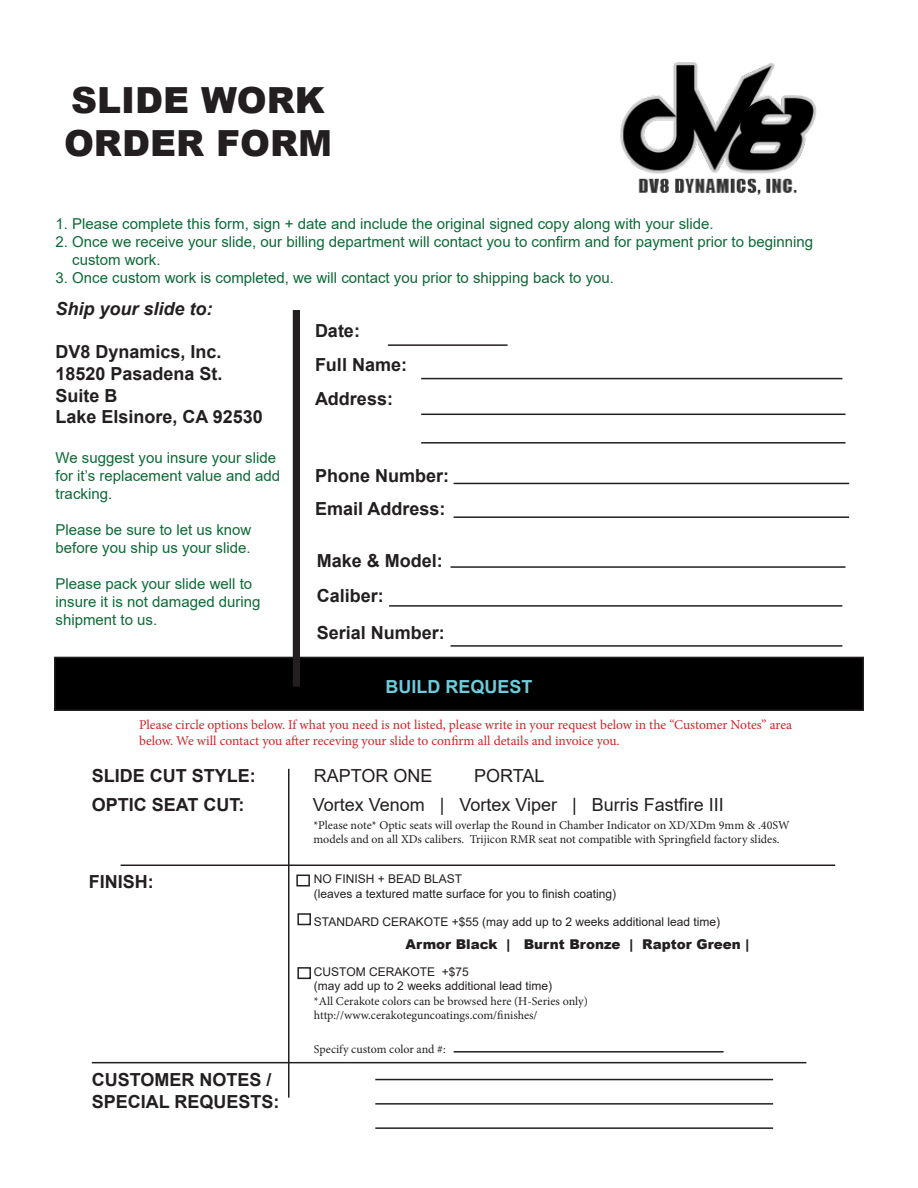
<style>
.page{position:relative;width:918px;height:1188px;background:#fff}
.page>*{position:absolute;margin:0;border:0;box-sizing:border-box;transform-origin:0 0}
.t1{font:900 36px/43.2px "Arial";color:#231f20}
.t2{font:700 18px "Arial";color:#231f20}
.t3{font:18px "Arial";color:#231f20}
.t4{font:italic 700 18px "Arial";color:#231f20}
.t5{font:700 18px "Arial";color:#6cccdc}
.t6{font:15px/18px "Arial";color:#0d6a37}
.t7{font:13.5px "Minion Pro";letter-spacing:-.005em;color:#d1232a}
.t8{font:900 13.5px "Arial";color:#231f20}
.t9{font:12px "Minion Pro";color:#231f20}
.t10{font:12px "Arial";color:#231f20}
</style>
<div class="page">
<div style="left:55px;top:657px;width:808px;height:53px;background:#000"></div>
<div style="left:54px;top:657px;width:810px;height:54px;border:2px solid #231f20"></div>
<hr style="left:121px;top:865px;width:714px;height:1px;background:#231f20">
<hr style="left:288px;top:769px;width:2px;height:329px;background:#231f20">
<hr style="left:388px;top:344px;width:120px;height:2px;background:#231f20">
<hr style="left:421px;top:378px;width:421px;height:1px;background:#231f20">
<hr style="left:421px;top:414px;width:425px;height:1px;background:#231f20">
<hr style="left:421px;top:442px;width:425px;height:2px;background:#231f20">
<hr style="left:454px;top:483px;width:395px;height:1px;background:#231f20">
<hr style="left:454px;top:516px;width:395px;height:2px;background:#231f20">
<hr style="left:451px;top:566px;width:395px;height:2px;background:#231f20">
<hr style="left:389px;top:605px;width:453px;height:2px;background:#231f20">
<hr style="left:451px;top:645px;width:391px;height:2px;background:#231f20">
<div style="left:294px;top:311px;width:5px;height:375px;background:#231f20"></div>
<div style="left:293px;top:310px;width:7px;height:377px;border:2px solid #231f20"></div>
<hr style="left:375px;top:1079px;width:398px;height:1px;background:#231f20">
<hr style="left:375px;top:1103px;width:398px;height:2px;background:#231f20">
<hr style="left:375px;top:1127px;width:398px;height:2px;background:#231f20">
<hr style="left:92px;top:1062px;width:714px;height:1px;background:#231f20">
<hr style="left:454px;top:1051px;width:270px;height:2px;background:#231f20">
<div style="left:296px;top:875px;width:14px;height:11px;border:2px solid #231f20"></div>
<div style="left:297px;top:913px;width:14px;height:12px;border:2px solid #231f20"></div>
<div style="left:297px;top:967px;width:14px;height:12px;border:2px solid #231f20"></div>
<img style="left:620px;top:62px;width:197px;height:133px">
<p class="t1" style="left:64px;top:77px;width:269px">SLIDE WORK<br>ORDER FORM</p>
<p class="t6" style="left:56px;top:214px;width:660px">1. Please complete this form, sign + date and include the original signed copy along with your slide.</p>
<p class="t6" style="left:56px;top:232px;width:759px">2. Once we receive your slide, our billing department will contact you to confirm and for payment prior to beginning</p>
<p class="t6" style="left:72px;top:250px;width:90px">custom work.</p>
<p class="t6" style="left:56px;top:268px;width:560px">3. Once custom work is completed, we will contact you prior to shipping back to you.</p>
<p class="t4" style="left:56px;top:297px;width:159px">Ship your slide to:</p>
<p class="t2" style="left:56px;top:339px;width:168px">DV8 Dynamics, Inc.</p>
<p class="t2" style="left:56px;top:361px;width:169px">18520 Pasadena St.</p>
<p class="t2" style="left:56px;top:383px;width:64px">Suite B</p>
<p class="t2" style="left:56px;top:404px;width:209px">Lake Elsinore, CA 92530</p>
<p class="t6" style="left:56px;top:448px;width:226px">We suggest you insure your slide for it’s replacement value and add tracking.</p>
<p class="t6" style="left:56px;top:520px;width:197px">Please be sure to let us know before you ship us your slide.</p>
<p class="t6" style="left:56px;top:574px;width:207px">Please pack your slide well to insure it is not damaged during shipment to us.</p>
<p class="t2" style="left:315px;top:318px;width:46px">Date:</p>
<p class="t2" style="left:315px;top:352px;width:94px">Full Name:</p>
<p class="t2" style="left:315px;top:386px;width:80px">Address:</p>
<p class="t2" style="left:315px;top:463px;width:136px">Phone Number:</p>
<p class="t2" style="left:315px;top:496px;width:132px">Email Address:</p>
<p class="t2" style="left:317px;top:548px;width:128px">Make &amp; Model:</p>
<p class="t2" style="left:317px;top:583px;width:69px">Caliber:</p>
<p class="t2" style="left:317px;top:620px;width:130px">Serial Number:</p>
<p class="t5" style="left:385px;top:674px;width:149px">BUILD REQUEST</p>
<p class="t7" style="left:139px;top:715px;width:655px">Please circle options below. If what you need is not listed, please write in your request below in the “Customer Notes” area</p>
<p class="t7" style="left:139px;top:731px;width:482px">below. We will contact you after receving your slide to confirm all details and invoice you.</p>
<p class="t2" style="left:92px;top:763px;width:166px">SLIDE CUT STYLE:</p>
<p class="t3" style="left:314px;top:763px;width:120px">RAPTOR ONE</p>
<p class="t3" style="left:474px;top:763px;width:72px">PORTAL</p>
<p class="t2" style="left:92px;top:792px;width:154px">OPTIC SEAT CUT:</p>
<p class="t3" style="left:313px;top:793px;width:413px">Vortex Venom | Vortex Viper | Burris Fastfire III</p>
<p class="t9" style="left:313px;top:817px;width:478px">*Please note* Optic seats will overlap the Round in Chamber Indicator on XD/XDm 9mm &amp; .40SW</p>
<p class="t9" style="left:313px;top:831px;width:468px">models and on all XDs calibers. Trijicon RMR seat not compatible with Springfield factory slides.</p>
<p class="t2" style="left:89px;top:869px;width:66px">FINISH:</p>
<p class="t10" style="left:314px;top:871px;width:150px">NO FINISH + BEAD BLAST</p>
<p class="t10" style="left:314px;top:885px;width:304px">(leaves a textured matte surface for you to finish coating)</p>
<p class="t10" style="left:314px;top:914px;width:408px">STANDARD CERAKOTE +$55 (may add up to 2 weeks additional lead time)</p>
<p class="t8" style="left:406px;top:935px;width:345px">Armor Black | Burnt Bronze | Raptor Green |</p>
<p class="t2" style="left:92px;top:1067px;width:181px">CUSTOMER NOTES /</p>
<p class="t2" style="left:92px;top:1088px;width:189px">SPECIAL REQUESTS:</p>
<p class="t10" style="left:314px;top:963px;width:156px">CUSTOM CERAKOTE +$75</p>
<p class="t10" style="left:314px;top:978px;width:240px">(may add up to 2 weeks additional lead time)</p>
<p class="t9" style="left:314px;top:993px;width:275px">*All Cerakote colors can be browsed here (H-Series only)</p>
<p class="t9" style="left:314px;top:1007px;width:225px">http://www.cerakoteguncoatings.com/finishes/</p>
<p class="t9" style="left:314px;top:1041px;width:133px">Specify custom color and #:</p>
</div>
